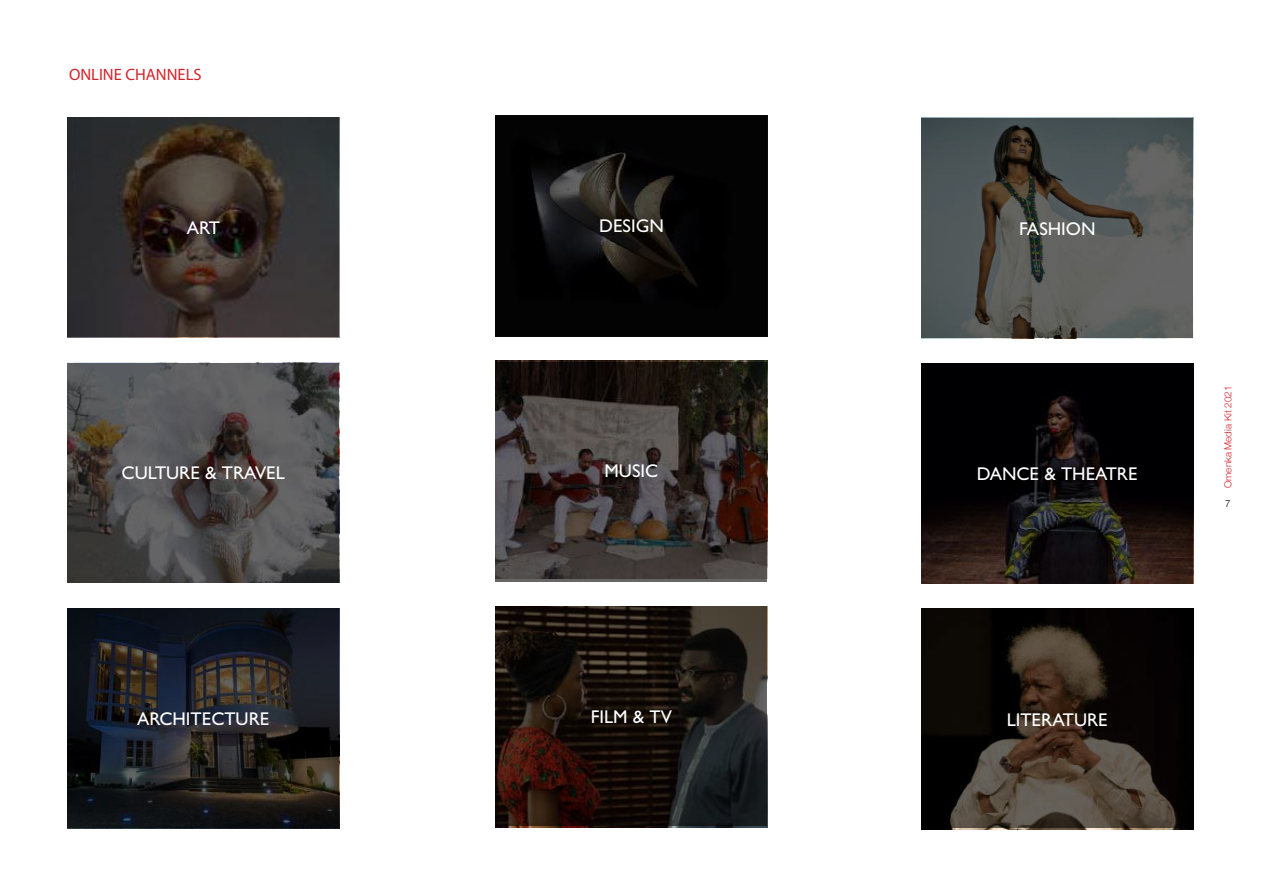
<style>
.page{position:relative;width:1263px;height:893px;background:#fff}
.page>*{position:absolute;margin:0;border:0;box-sizing:border-box;transform-origin:0 0}
.t1{font:500 18.45px "Gill Sans MT Pro";color:#fff}
.t2{font:16.5px "Myriad Pro";color:#d2232a}
.t3{font:300 9.9px "Helvetica Neue";color:#000}
.t4{font:300 9.75px "Helvetica Neue";color:#d2232a}
</style>
<div class="page">
<svg style="left:68px;top:118px;width:271px;height:219px;background:#352f2c"></svg>
<svg style="left:68px;top:364px;width:271px;height:219px;background:#4e4c4c"></svg>
<svg style="left:68px;top:608px;width:271px;height:219px;background:#1d1d21"></svg>
<svg style="left:495px;top:116px;width:271px;height:219px;background:#090908"></svg>
<svg style="left:495px;top:362px;width:271px;height:219px;background:#39312e"></svg>
<svg style="left:495px;top:606px;width:271px;height:219px;background:#1f1612"></svg>
<svg style="left:922px;top:119px;width:271px;height:219px;background:#515452"></svg>
<svg style="left:922px;top:365px;width:271px;height:219px;background:#0f0b0b"></svg>
<svg style="left:922px;top:609px;width:271px;height:219px;background:#251e18"></svg>
<p class="t2" style="left:69px;top:65px;width:134px">ONLINE CHANNELS</p>
<p class="t1" style="left:187px;top:217px;width:34px">ART</p>
<p class="t1" style="left:599px;top:215px;width:66px">DESIGN</p>
<p class="t1" style="left:1019px;top:217px;width:78px">FASHION</p>
<p class="t1" style="left:122px;top:462px;width:165px">CULTURE &amp; TRAVEL</p>
<p class="t1" style="left:604px;top:460px;width:55px">MUSIC</p>
<p class="t1" style="left:977px;top:462px;width:162px">DANCE &amp; THEATRE</p>
<p class="t4" style="left:1220px;top:488px;width:103px;rotate:-90deg">Omenka Media Kit 2021</p>
<p class="t3" style="left:1225px;top:496px;width:7px">7</p>
<p class="t1" style="left:137px;top:707px;width:134px">ARCHITECTURE</p>
<p class="t1" style="left:591px;top:706px;width:82px">FILM &amp; TV</p>
<p class="t1" style="left:1007px;top:708px;width:103px">LITERATURE</p>
</div>
